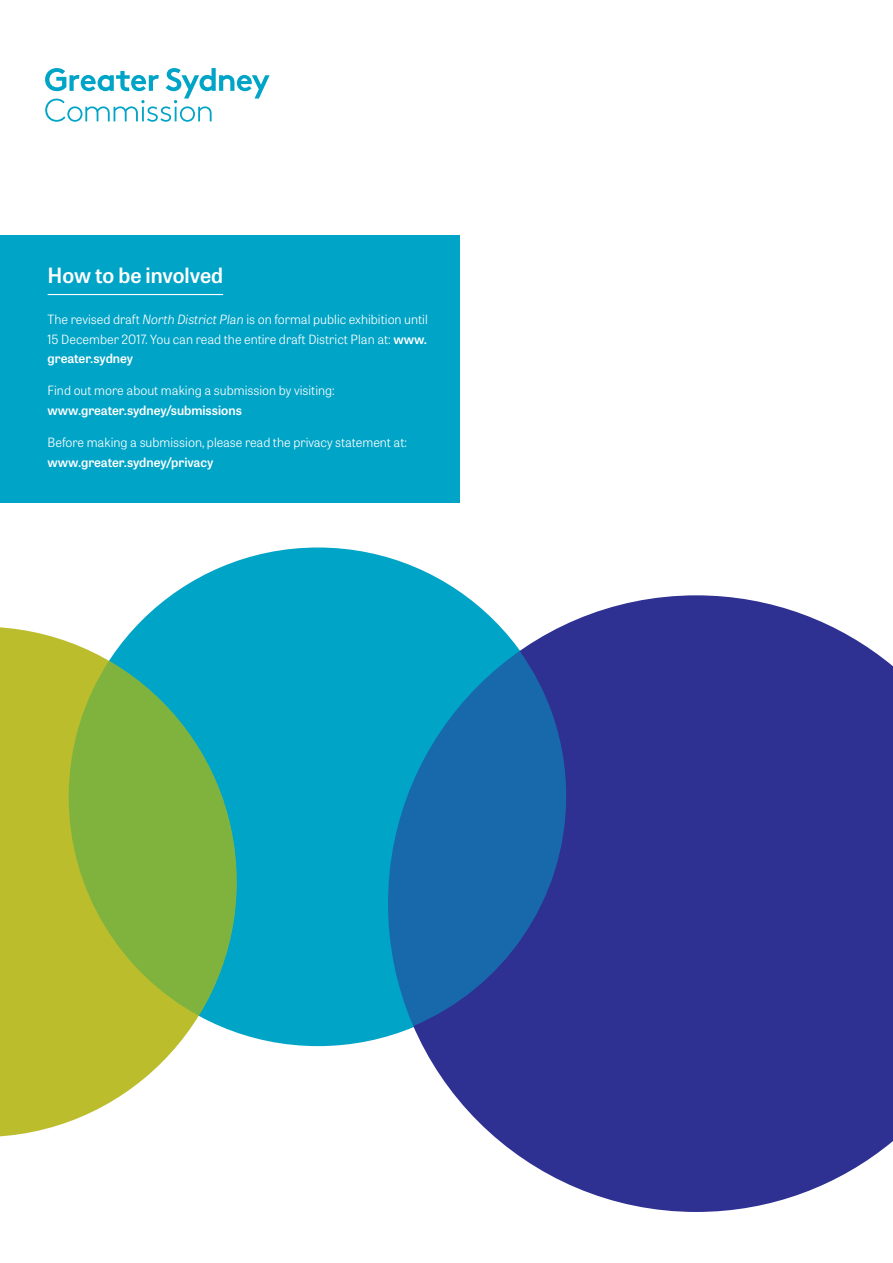
<style>
.page{position:relative;width:893px;height:1263px;background:#fff}
.page>*{position:absolute;margin:0;border:0;box-sizing:border-box;transform-origin:0 0}
.t1{font:600 21px "Tablet Gothic";color:#fff}
.t2{font:300 12.75px/19.5px "Tablet Gothic";color:#fff;text-align:justify}
.t3{font:600 12.75px "Tablet Gothic";color:#fff}
.s1{font-style:italic}
.s2{font-weight:600}
</style>
<div class="page">
<svg style="left:45px;top:68px;width:225px;height:54px"></svg>
<div style="left:69px;top:547px;width:498px;height:499px;background:#00a4c7;border-radius:50%"></div>
<svg style="left:388px;top:595px;width:505px;height:617px;fill:#2e3092"></svg>
<svg style="left:388px;top:650px;width:178px;height:376px;fill:#1769ac"></svg>
<svg style="left:0;top:627px;width:237px;height:510px;fill:#bbbd2c"></svg>
<svg style="left:69px;top:661px;width:168px;height:355px;background:#7ab34c"></svg>
<div style="left:0;top:235px;width:459px;height:268px;background:#00a4c7"></div>
<hr style="left:48px;top:294px;width:175px;height:1px;background:#fff">
<h1 class="t1" style="left:48px;top:261px;width:177px">How to be involved</h1>
<p class="t2" style="left:48px;top:309px;width:382px">The revised draft <span class="s1">North District Plan</span> is on formal public exhibition until 15 December 2017. You can read the entire draft District Plan at: <span class="s2">www. greater.sydney</span></p>
<p class="t2" style="left:48px;top:380px;width:289px">Find out more about making a submission by visiting:</p>
<p class="t3" style="left:48px;top:401px;width:196px">www.greater.sydney/submissions</p>
<p class="t2" style="left:48px;top:432px;width:361px">Before making a submission, please read the privacy statement at:</p>
<p class="t3" style="left:48px;top:453px;width:167px">www.greater.sydney/privacy</p>
</div>
